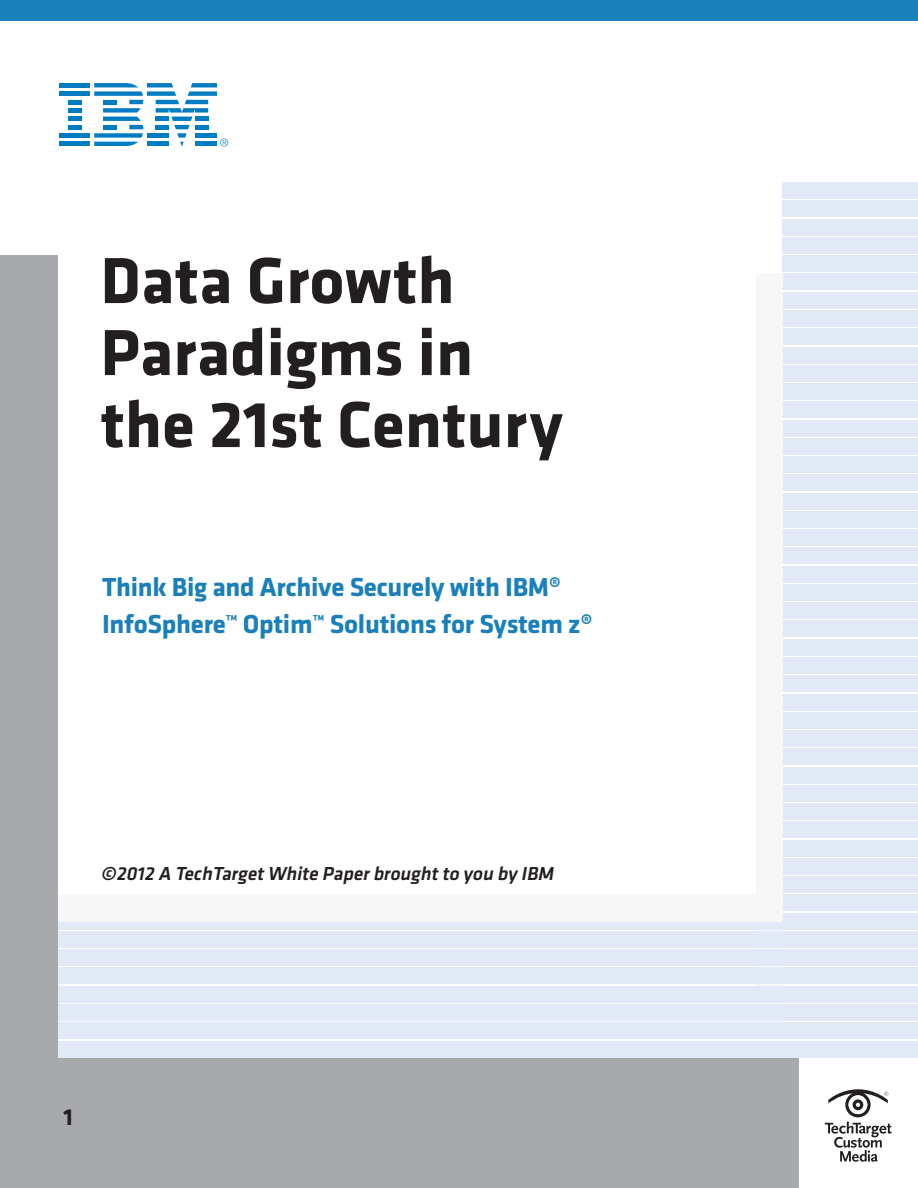
<style>
.page{position:relative;width:918px;height:1188px;background:#fff}
.page>*{position:absolute;margin:0;border:0;box-sizing:border-box;transform-origin:0 0}
.t1{font:700 67.5px/72px "Klavika";color:#231f20}
.t2{font:700 27px/37.5px "Klavika";letter-spacing:-.01em;color:#1a80b9}
.pg{font:700 24px "Klavika";color:#231f20}
.t3{font:italic 500 19.5px "Klavika";color:#231f20}
</style>
<div class="page">
<div style="left:0;top:0;width:918px;height:20px;background:#1a80b9"></div>
<div style="left:0;top:1057px;width:798px;height:131px;background:#a8a9ad"></div>
<svg style="left:825px;top:1089px;width:67px;height:73px"></svg>
<hr style="left:59px;top:83px;width:31px;height:4px;background:#007cc2">
<div style="left:59px;top:91px;width:31px;height:5px;background:#007cc2"></div>
<hr style="left:68px;top:100px;width:13px;height:4px;background:#007cc2">
<div style="left:68px;top:108px;width:13px;height:5px;background:#007cc2"></div>
<hr style="left:68px;top:117px;width:13px;height:4px;background:#007cc2">
<hr style="left:68px;top:125px;width:13px;height:4px;background:#007cc2">
<div style="left:59px;top:133px;width:31px;height:5px;background:#007cc2"></div>
<hr style="left:59px;top:142px;width:31px;height:4px;background:#007cc2">
<svg style="left:94px;top:83px;width:134px;height:64px"></svg>
<div style="left:783px;top:182px;width:135px;height:17px;background:#e1e9f6"></div>
<div style="left:783px;top:201px;width:135px;height:16px;background:#e1e9f6"></div>
<div style="left:783px;top:219px;width:135px;height:17px;background:#e1e9f6"></div>
<div style="left:783px;top:237px;width:135px;height:17px;background:#e1e9f6"></div>
<div style="left:783px;top:255px;width:135px;height:17px;background:#e1e9f6"></div>
<div style="left:783px;top:274px;width:135px;height:16px;background:#e1e9f6"></div>
<div style="left:783px;top:292px;width:135px;height:17px;background:#e1e9f6"></div>
<div style="left:783px;top:310px;width:135px;height:17px;background:#e1e9f6"></div>
<div style="left:783px;top:328px;width:135px;height:17px;background:#e1e9f6"></div>
<div style="left:783px;top:347px;width:135px;height:16px;background:#e1e9f6"></div>
<div style="left:783px;top:365px;width:135px;height:17px;background:#e1e9f6"></div>
<div style="left:783px;top:383px;width:135px;height:17px;background:#e1e9f6"></div>
<div style="left:783px;top:401px;width:135px;height:17px;background:#e1e9f6"></div>
<div style="left:783px;top:420px;width:135px;height:16px;background:#e1e9f6"></div>
<div style="left:783px;top:438px;width:135px;height:17px;background:#e1e9f6"></div>
<div style="left:783px;top:456px;width:135px;height:17px;background:#e1e9f6"></div>
<div style="left:783px;top:475px;width:135px;height:16px;background:#e1e9f6"></div>
<div style="left:783px;top:493px;width:135px;height:16px;background:#e1e9f6"></div>
<div style="left:783px;top:511px;width:135px;height:17px;background:#e1e9f6"></div>
<div style="left:783px;top:529px;width:135px;height:17px;background:#e1e9f6"></div>
<div style="left:783px;top:548px;width:135px;height:16px;background:#e1e9f6"></div>
<div style="left:783px;top:566px;width:135px;height:17px;background:#e1e9f6"></div>
<div style="left:783px;top:584px;width:135px;height:17px;background:#e1e9f6"></div>
<div style="left:783px;top:602px;width:135px;height:17px;background:#e1e9f6"></div>
<div style="left:783px;top:621px;width:135px;height:16px;background:#e1e9f6"></div>
<div style="left:783px;top:639px;width:135px;height:17px;background:#e1e9f6"></div>
<div style="left:783px;top:657px;width:135px;height:17px;background:#e1e9f6"></div>
<div style="left:783px;top:675px;width:135px;height:17px;background:#e1e9f6"></div>
<div style="left:783px;top:694px;width:135px;height:16px;background:#e1e9f6"></div>
<div style="left:783px;top:712px;width:135px;height:17px;background:#e1e9f6"></div>
<div style="left:783px;top:730px;width:135px;height:17px;background:#e1e9f6"></div>
<div style="left:783px;top:748px;width:135px;height:17px;background:#e1e9f6"></div>
<div style="left:783px;top:767px;width:135px;height:16px;background:#e1e9f6"></div>
<div style="left:783px;top:785px;width:135px;height:17px;background:#e1e9f6"></div>
<div style="left:783px;top:803px;width:135px;height:17px;background:#e1e9f6"></div>
<div style="left:783px;top:822px;width:135px;height:16px;background:#e1e9f6"></div>
<div style="left:783px;top:840px;width:135px;height:16px;background:#e1e9f6"></div>
<div style="left:783px;top:858px;width:135px;height:17px;background:#e1e9f6"></div>
<div style="left:783px;top:876px;width:135px;height:17px;background:#e1e9f6"></div>
<div style="left:783px;top:895px;width:135px;height:16px;background:#e1e9f6"></div>
<div style="left:0;top:1041px;width:918px;height:16px;background:#e1e9f6"></div>
<div style="left:0;top:1022px;width:918px;height:17px;background:#e1e9f6"></div>
<div style="left:0;top:1004px;width:918px;height:17px;background:#e1e9f6"></div>
<div style="left:0;top:986px;width:918px;height:17px;background:#e1e9f6"></div>
<div style="left:0;top:968px;width:918px;height:16px;background:#e1e9f6"></div>
<div style="left:0;top:949px;width:918px;height:17px;background:#e1e9f6"></div>
<div style="left:0;top:931px;width:918px;height:17px;background:#e1e9f6"></div>
<div style="left:0;top:913px;width:918px;height:17px;background:#e1e9f6"></div>
<svg style="left:57px;top:274px;width:726px;height:648px"></svg>
<div style="left:0;top:255px;width:57px;height:933px;background:#a8a9ad"></div>
<p class="t1" style="left:100px;top:246px;width:464px">Data Growth<br>Paradigms in the 21st Century</p>
<p class="t2" style="left:102px;top:568px;width:492px">Think Big and Archive Securely with IBM®<br>InfoSphere™ Optim™ Solutions for System z®</p>
<p class="t3" style="left:100px;top:863px;width:458px">©2012 A TechTargetWhite Paperbroughtto you by IBM</p>
<p class="pg" style="left:64px;top:1104px;width:11px">1</p>
</div>
